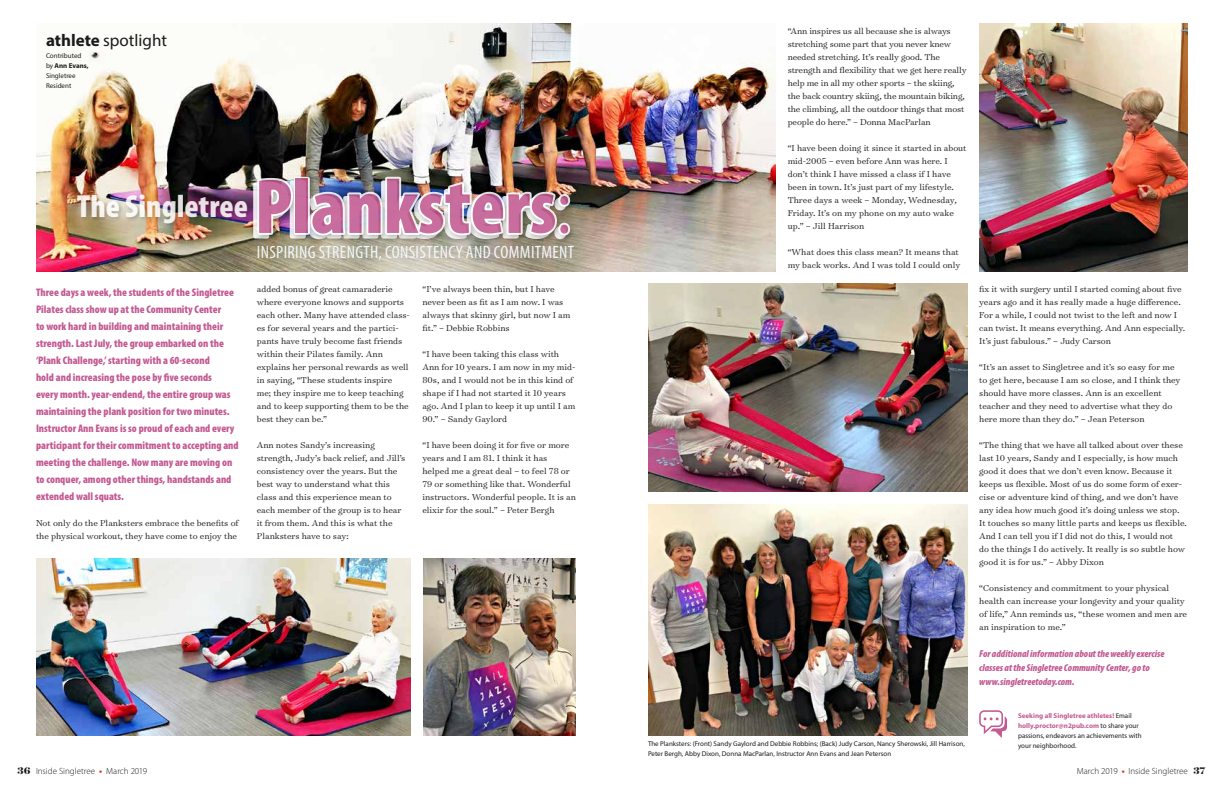
<style>
.page{position:relative;width:1224px;height:792px;background:#fff}
.page>*{position:absolute;margin:0;border:0;box-sizing:border-box;transform-origin:0 0}
.t1{font:900 condensed 78.3px "Myriad Pro";color:#c35a92}
.t2{font:900 condensed 32.1px "Myriad Pro";color:#fff}
.t3{font:condensed 17.9px "Myriad Pro";letter-spacing:.02em;color:#f2f6fc}
.t4{font:17px "Myriad Pro";color:#1c1b1a}
.t5{font:900 condensed 11px/17px "Myriad Pro";color:#c35a92}
.t6{font:italic 900 condensed 10px/14px "Myriad Pro";color:#c35a92}
.t7{font:300 9.8px/13px "Surveyor Text";color:#1c1b1a}
.t8{font:300 9px "Myriad Pro";color:#1c1b1a}
.t9{font:7px/10px "Myriad Pro";color:#1c1b1a}
.s1{font-weight:700}
.s2{font-weight:400}
.s3{font-weight:700;color:#c35a92}
.s4{font-family:"Surveyor Display";font-weight:700;font-size:11px}
.s5{font-weight:700;color:#e72528}
</style>
<div class="page">
<img style="left:36px;top:24px;width:740px;height:248px">
<img style="left:648px;top:504px;width:319px;height:231px">
<img style="left:423px;top:559px;width:153px;height:176px">
<img style="left:648px;top:284px;width:319px;height:208px">
<img style="left:979px;top:24px;width:209px;height:248px">
<img style="left:36px;top:559px;width:374px;height:176px">
<svg style="left:979px;top:710px;width:28px;height:28px"></svg>
<div style="left:251px;top:177px;width:321px;height:68px;background:#1c1b1a;opacity:.3"></div>
<div style="left:75px;top:192px;width:177px;height:37px;background:#1c1b1a;opacity:.3"></div>
<div style="left:255px;top:174px;width:321px;height:68px;background:#1c1b1a;opacity:.3"></div>
<img style="left:251px;top:175px;width:44px;height:66px">
<div style="left:294px;top:177px;width:16px;height:58px;border:4px solid #fff"></div>
<img style="left:304px;top:175px;width:268px;height:67px">
<h3 class="t4" style="left:46px;top:30px;width:123px"><span class="s1">athlete</span> spotlight</h3>
<p class="t9" style="left:46px;top:51px;width:44px">Contributed by <span class="s1">Ann Evans,<br></span>Singletree<br>Resident</p>
<h2 class="t2" style="left:77px;top:185px;width:172px">The Singletree</h2>
<h1 class="t1" style="left:255px;top:157px;width:318px">Planksters<span class="s2">:</span></h1>
<h3 class="t3" style="left:257px;top:241px;width:319px">INSPIRING STRENGTH, CONSISTENCY AND COMMITMENT</h3>
<p class="t5" style="left:36px;top:283px;width:204px">Three days a week, the students of the Singletree Pilates class show up at the Community Center<br>to work hard in building and maintaining their strength. Last July, the group embarked on the ‘Plank Challenge,’ starting with a 60-second<br>hold and increasing the pose by five seconds<br>every month. year-endend, the entire group was maintaining the plank position for two minutes.<br>Instructor Ann Evans is so proud of each and every participant for their commitment to accepting and meeting the challenge. Now many are moving on to conquer, among other things, handstands and extended wall squats.</p>
<p class="t7" style="left:36px;top:516px;width:204px">Not only do the Planksters embrace the benefits of the physical workout, they have come to enjoy the</p>
<p class="t7" style="left:257px;top:282px;width:155px">added bonus of great camaraderie where everyone knows and supports each other. Many have attended class&shy;es for several years and the partici&shy;pants have truly become fast friends within their Pilates family. Ann explains her personal rewards as well in saying, “These students inspire<br>me; they inspire me to keep teaching and to keep supporting them to be the best they can be.”</p>
<p class="t7" style="left:257px;top:438px;width:150px">Ann notes Sandy’s increasing strength, Judy’s back relief, and Jill’s consistency over the years. But the best way to understand what this class and this experience mean to each member of the group is to hear it from them. And this is what the<br>Planksters have to say:</p>
<p class="t7" style="left:422px;top:282px;width:150px">“I’ve always been thin, but I have never been as fit as I am now. I was always that skinny girl, but now I am fit.” – Debbie Robbins</p>
<p class="t7" style="left:422px;top:347px;width:155px">“I have been taking this class with<br>Ann for 10 years. I am now in my mid-<br>80s, and I would not be in this kind of shape if I had not started it 10 years ago. And I plan to keep it up until I am<br>90.” – Sandy Gaylord</p>
<p class="t7" style="left:422px;top:438px;width:155px">“I have been doing it for five or more years and I am 81. I think it has helped me a great deal – to feel 78 or 79 or something like that. Wonderful instructors. Wonderful people. It is an elixir for the soul.” – Peter Bergh</p>
<p class="t7" style="left:788px;top:24px;width:181px">“Ann inspires us all because she is always stretching some part that you never knew needed stretching. It’s really good. The strength and flexibility that we get here really help me in all my other sports – the skiing, the back country skiing, the mountain biking, the climbing, all the outdoor things that most people do here.” – Donna MacParlan</p>
<p class="t7" style="left:788px;top:141px;width:180px">“I have been doing it since it started in about mid-2005 – even before Ann was here. I don’t think I have missed a class if I have been in town. It’s just part of my lifestyle.<br>Three days a week – Monday, Wednesday, Friday. It’s on my phone on my auto wake up.” – Jill Harrison</p>
<p class="t7" style="left:788px;top:245px;width:174px">“What does this class mean? It means that my back works. And I was told I could only</p>
<p class="t9" style="left:648px;top:739px;width:318px">The Planksters: (Front) Sandy Gaylord and Debbie Robbins; (Back) Judy Carson, Nancy Sherowski, Jill Harrison,<br>Peter Bergh, Abby Dixon, Donna MacParlan, Instructor Ann Evans and Jean Peterson</p>
<p class="t7" style="left:979px;top:282px;width:208px">fix it with surgery until I started coming about five years ago and it has really made a huge difference.<br>For a while, I could not twist to the left and now I can twist. It means everything. And Ann especially.<br>It’s just fabulous.” – Judy Carson</p>
<p class="t7" style="left:979px;top:360px;width:203px">“It’s an asset to Singletree and it’s so easy for me to get here, because I am so close, and I think they should have more classes. Ann is an excellent teacher and they need to advertise what they do here more than they do.” – Jean Peterson</p>
<p class="t7" style="left:979px;top:438px;width:209px">“The thing that we have all talked about over these last 10 years, Sandy and I especially, is how much good it does that we don’t even know. Because it keeps us flexible. Most of us do some form of exer&shy;cise or adventure kind of thing, and we don’t have any idea how much good it’s doing unless we stop.<br>It touches so many little parts and keeps us flexible.<br>And I can tell you if I did not do this, I would not<br>do the things I do actively. It really is so subtle how good it is for us.” – Abby Dixon</p>
<p class="t7" style="left:979px;top:581px;width:209px">“Consistency and commitment to your physical health can increase your longevity and your quality of life,” Ann reminds us, “these women and men are an inspiration to me.”</p>
<p class="t6" style="left:979px;top:646px;width:187px">For additional information about the weekly exercise classes at the Singletree Community Center, go to www.singletreetoday.com.</p>
<p class="t9" style="left:1018px;top:711px;width:125px"><span class="s3">Seeking all Singletree athletes!</span> Email <span class="s3">holly.proctor@n2pub.com</span> to share your passions, endeavors an achievements with your neighborhood.</p>
<p class="t8" style="left:18px;top:765px;width:131px"><span class="s4">36</span> Inside Singletree <span class="s5">•</span> March 2019</p>
<p class="t8" style="left:1077px;top:765px;width:130px">March 2019 <span class="s5">•</span> Inside Singletree <span class="s4">37</span></p>
</div>
